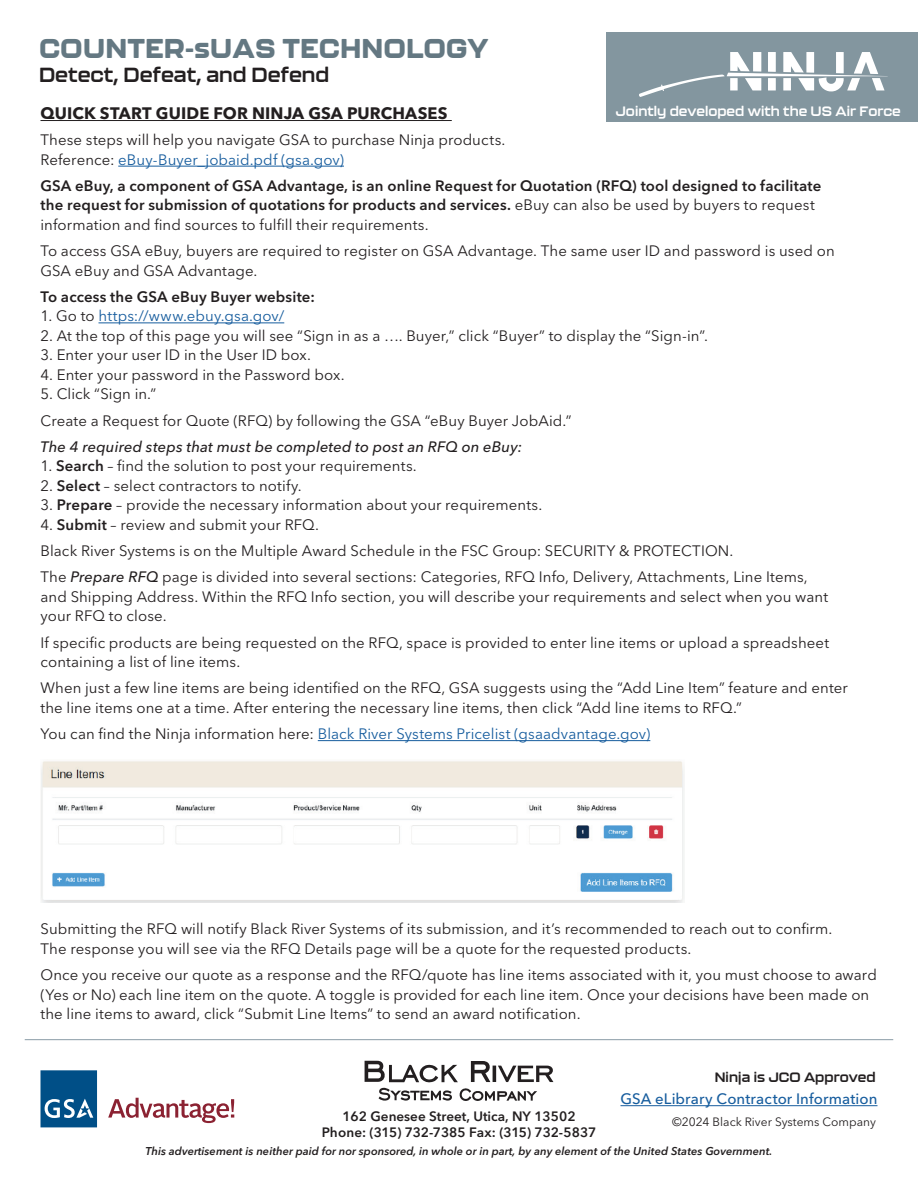
<style>
.page{position:relative;width:918px;height:1188px;background:#fff}
.page>*{position:absolute;margin:0;border:0;box-sizing:border-box;transform-origin:0 0}
.t1{font:800 27px "Kallisto";color:#647882}
.t2{font:700 20.25px "Kallisto";color:#231f20}
.t3{font:700 16.5px "Avenir Next LT Pro";letter-spacing:.005em;color:#231f20}
.t4{font:15px/19.5px "Avenir Next LT Pro";letter-spacing:.005em;color:#231f20}
.t5{font:600 15px/19.5px "Avenir Next LT Pro";letter-spacing:.01em;color:#231f20}
.t6{font:15px "Avenir Next LT Pro";letter-spacing:.005em;color:#175d9e}
.t7{font:italic 500 15px "Avenir Next LT Pro";letter-spacing:.005em;color:#231f20}
.t8{font:500 15px "Avenir Next LT Pro";letter-spacing:.01em;color:#175d9e}
.t9{font:600 13.5px/16.5px "Avenir Next LT Pro";color:#231f20;text-align:center}
.t10{font:700 13.5px "Kallisto";color:#fff}
.t11{font:700 13.5px "Kallisto";color:#231f20}
.t12{font:12px "Avenir Next LT Pro";color:#231f20}
.t13{font:italic 600 11.25px "Avenir Next LT Pro";color:#231f20}
.s1{color:#175d9e}
.s2{font-weight:400}
.s3{color:#231f20}
.s4{font-weight:600}
.s5{font-weight:500;font-style:italic}
</style>
<div class="page">
<svg style="left:108px;top:1098px;width:126px;height:25px"></svg>
<svg style="left:40px;top:1070px;width:57px;height:57px;background:#1e6495"></svg>
<svg style="left:365px;top:1061px;width:188px;height:40px"></svg>
<div style="left:607px;top:33px;width:311px;height:89px;background:#83969f"></div>
<svg style="left:639px;top:52px;width:249px;height:45px"></svg>
<hr style="left:620px;top:1105px;width:258px;height:1px;background:#175d9e">
<hr style="left:40px;top:120px;width:412px;height:1px;background:#231f20">
<hr style="left:118px;top:166px;width:226px;height:1px;background:#175d9e">
<hr style="left:98px;top:323px;width:186px;height:1px;background:#175d9e">
<hr style="left:318px;top:740px;width:332px;height:1px;background:#175d9e">
<img style="left:41px;top:761px;width:643px;height:142px">
<hr style="left:25px;top:1039px;width:868px;height:1px;background:#8a9ca6">
<p class="t1" style="left:39px;top:31px;width:451px">COUNTER-sUAS TECHNOLOGY</p>
<p class="t2" style="left:39px;top:62px;width:292px">Detect, Defeat, and Defend</p>
<p class="t10" style="left:616px;top:103px;width:287px">Jointly developed with the US Air Force</p>
<p class="t3" style="left:40px;top:103px;width:409px">QUICK START GUIDE FOR NINJA GSA PURCHASES</p>
<p class="t4" style="left:40px;top:130px;width:466px">These steps will help you navigate GSA to purchase Ninja products.<br>Reference: <span class="s1">eBuy-Buyer_jobaid.pdf (gsa.gov)</span></p>
<p class="t5" style="left:40px;top:176px;width:782px">GSA eBuy, a component of GSA Advantage, is an online Request for Quotation (RFQ) tool designed to facilitate the request for submission of quotations for products and services. <span class="s2">eBuy can also be used by buyers to request information and find sources to fulfill their requirements.</span></p>
<p class="t4" style="left:40px;top:241px;width:796px">To access GSA eBuy, buyers are required to register on GSA Advantage. The same user ID and password is used on<br>GSA eBuy and GSA Advantage.</p>
<p class="t5" style="left:40px;top:287px;width:276px">To access the GSA eBuy Buyer website:</p>
<p class="t6" style="left:40px;top:307px;width:245px"><span class="s3">1. Go to</span> https://www.ebuy.gsa.gov/</p>
<p class="t4" style="left:40px;top:326px;width:669px">2. At the top of this page you will see “Sign in as a …. Buyer,” click “Buyer” to display the “Sign-in”.</p>
<p class="t4" style="left:40px;top:345px;width:272px">3. Enter your user ID in the User ID box.</p>
<p class="t4" style="left:40px;top:365px;width:306px">4. Enter your password in the Password box.</p>
<p class="t4" style="left:40px;top:384px;width:117px">5. Click “Sign in.”</p>
<p class="t4" style="left:40px;top:411px;width:533px">Create a Request for Quote (RFQ) by following the GSA “eBuy Buyer JobAid.”</p>
<p class="t7" style="left:40px;top:438px;width:483px">The 4 required steps that must be completed to post an RFQ on eBuy:</p>
<p class="t4" style="left:40px;top:456px;width:378px">1. <span class="s4">Search</span> – find the solution to post your requirements.</p>
<p class="t4" style="left:40px;top:476px;width:263px">2. <span class="s4">Select</span> – select contractors to notify.</p>
<p class="t4" style="left:40px;top:495px;width:503px">3. <span class="s4">Prepare</span> – provide the necessary information about your requirements.</p>
<p class="t4" style="left:40px;top:515px;width:280px">4. <span class="s4">Submit</span> – review and submit your RFQ.</p>
<p class="t4" style="left:40px;top:541px;width:694px">Black River Systems is on the Multiple Award Schedule in the FSC Group: SECURITY &amp; PROTECTION.</p>
<p class="t4" style="left:40px;top:567px;width:789px">The <span class="s5">Prepare RFQ</span> page is divided into several sections: Categories, RFQ Info, Delivery, Attachments, Line Items, and Shipping Address. Within the RFQ Info section, you will describe your requirements and select when you want your RFQ to close.</p>
<p class="t4" style="left:40px;top:633px;width:790px">If specific products are being requested on the RFQ, space is provided to enter line items or upload a spreadsheet containing a list of line items.</p>
<p class="t4" style="left:40px;top:678px;width:809px">When just a few line items are being identified on the RFQ, GSA suggests using the “Add Line Item” feature and enter the line items one at a time. After entering the necessary line items, then click “Add line items to RFQ.”</p>
<p class="t6" style="left:40px;top:725px;width:611px"><span class="s3">You can find the Ninja information here:</span> Black River Systems Pricelist (gsaadvantage.gov)</p>
<p class="t4" style="left:40px;top:919px;width:794px">Submitting the RFQ will notify Black River Systems of its submission, and it’s recommended to reach out to confirm.<br>The response you will see via the RFQ Details page will be a quote for the requested products.</p>
<p class="t4" style="left:40px;top:965px;width:838px">Once you receive our quote as a response and the RFQ/quote has line items associated with it, you must choose to award (Yes or No) each line item on the quote. A toggle is provided for each line item. Once your decisions have been made on the line items to award, click “Submit Line Items” to send an award notification.</p>
<p class="t9" style="left:322px;top:1107px;width:276px">162 Genesee Street, Utica, NY 13502<br>Phone: (315) 732-7385 Fax: (315) 732-5837</p>
<p class="t11" style="left:715px;top:1069px;width:162px">Ninja is JCO Approved</p>
<p class="t8" style="left:620px;top:1090px;width:259px">GSA eLibrary Contractor Information</p>
<p class="t12" style="left:672px;top:1115px;width:205px">©2024 Black River Systems Company</p>
<p class="t13" style="left:145px;top:1144px;width:629px">This advertisement is neither paid for nor sponsored, in whole or in part, by any element of the United States Government.</p>
</div>
